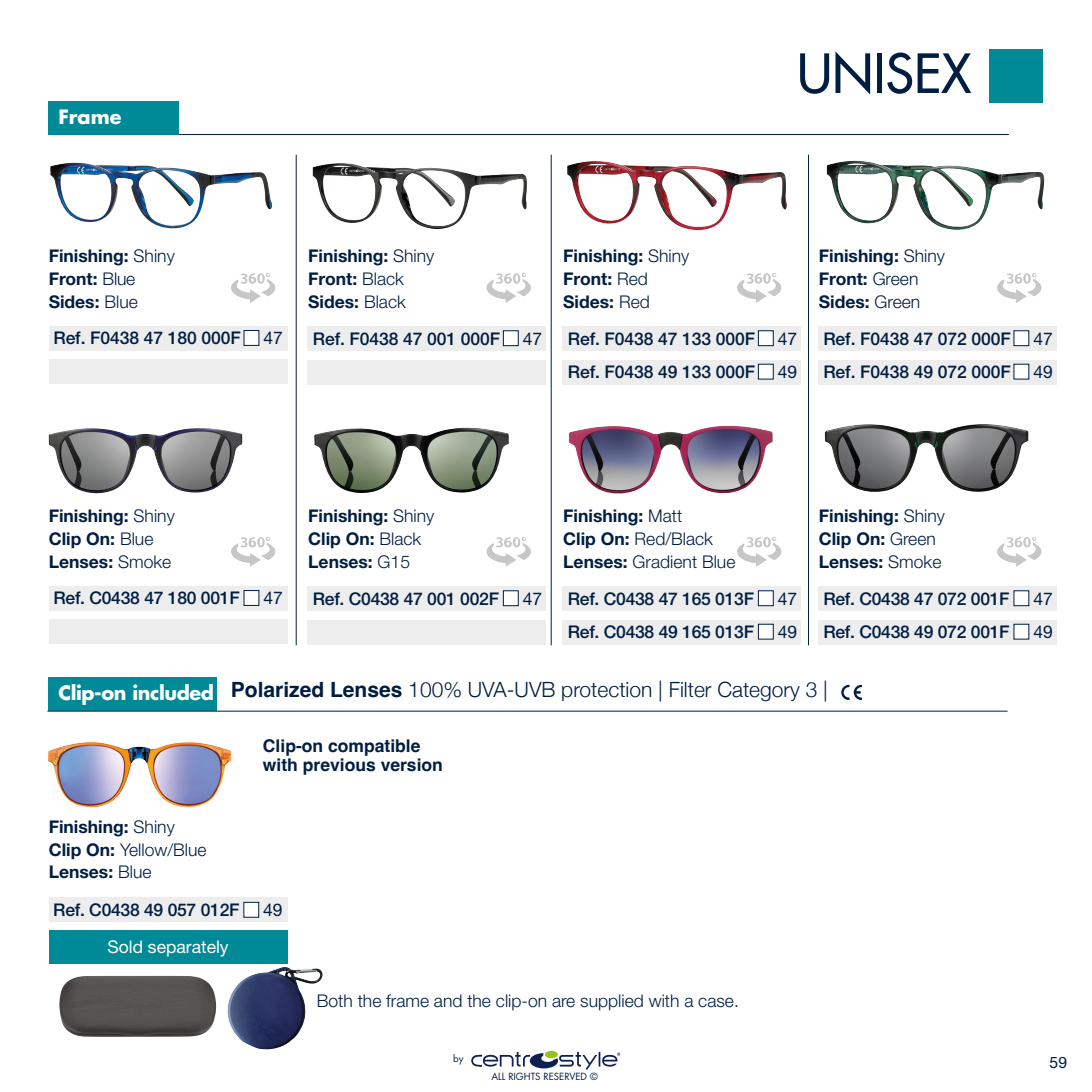
<style>
.page{position:relative;width:1092px;height:1092px;background:#fff}
.page>*{position:absolute;margin:0;border:0;box-sizing:border-box;transform-origin:0 0}
.t1{font:500 52.5px "Futura Std";color:#001e42}
.t2{font:300 21px "Helvetica Neue";color:#001e42}
.t3{font:700 19.25px "Futura Std";letter-spacing:-.02em;color:#fff}
.t4{font:700 17.5px/22.8px "Helvetica Neue LT Std";color:#001e42}
.t5{font:500 17.5px "Helvetica Neue LT Std";letter-spacing:-.015em;color:#001e42}
.t6{font:300 17.5px/22.8px "Helvetica Neue LT Std";color:#001e42}
.t7{font:700 17.5px/19.2px "Helvetica";color:#001e42}
.t8{font:17.5px "Helvetica Neue LT Std";color:#001e42}
.t9{font:17.5px "Helvetica Neue LT Std";color:#fff}
.t10{font:15.75px "Helvetica Neue LT Std";color:#001e42}
.t11{font:9.62px "Futura Std";color:#001e42}
.s1{font-weight:300}
.s2{font-weight:700}
.s3{font-family:"Helvetica";font-weight:700}
</style>
<div class="page">
<hr style="left:49px;top:134px;width:959px;height:1px;background:#001e42">
<div style="left:49px;top:101px;width:130px;height:34px;background:#008996"></div>
<hr style="left:296px;top:155px;width:1px;height:490px;background:#001e42">
<hr style="left:551px;top:155px;width:1px;height:490px;background:#001e42">
<hr style="left:808px;top:155px;width:1px;height:490px;background:#001e42">
<div style="left:989px;top:50px;width:53px;height:53px;background:#008996"></div>
<div style="left:49px;top:326px;width:238px;height:24px;background:#ededed"></div>
<div style="left:49px;top:586px;width:238px;height:24px;background:#ededed"></div>
<div style="left:49px;top:359px;width:238px;height:25px;background:#ededed"></div>
<div style="left:49px;top:619px;width:238px;height:25px;background:#ededed"></div>
<div style="left:243px;top:330px;width:16px;height:16px;background:#fff;border:1px solid #001e42"></div>
<div style="left:243px;top:590px;width:16px;height:16px;background:#fff;border:1px solid #001e42"></div>
<div style="left:307px;top:326px;width:238px;height:25px;background:#ededed"></div>
<div style="left:503px;top:330px;width:15px;height:16px;background:#fff;border:1px solid #001e42"></div>
<div style="left:307px;top:586px;width:238px;height:25px;background:#ededed"></div>
<div style="left:503px;top:590px;width:15px;height:16px;background:#fff;border:1px solid #001e42"></div>
<div style="left:307px;top:360px;width:238px;height:24px;background:#ededed"></div>
<div style="left:307px;top:619px;width:238px;height:25px;background:#ededed"></div>
<div style="left:562px;top:326px;width:238px;height:25px;background:#ededed"></div>
<div style="left:757px;top:330px;width:16px;height:16px;background:#fff;border:1px solid #001e42"></div>
<div style="left:562px;top:586px;width:238px;height:25px;background:#ededed"></div>
<div style="left:757px;top:590px;width:16px;height:16px;background:#fff;border:1px solid #001e42"></div>
<div style="left:562px;top:360px;width:238px;height:24px;background:#ededed"></div>
<div style="left:757px;top:364px;width:16px;height:15px;background:#fff"></div>
<div style="left:562px;top:619px;width:238px;height:25px;background:#ededed"></div>
<div style="left:757px;top:623px;width:16px;height:16px;background:#fff"></div>
<img style="left:50px;top:162px;width:222px;height:67px">
<img style="left:48px;top:428px;width:194px;height:66px">
<img style="left:312px;top:163px;width:215px;height:67px">
<img style="left:567px;top:161px;width:220px;height:69px">
<img style="left:314px;top:427px;width:194px;height:66px">
<img style="left:569px;top:425px;width:203px;height:69px">
<div style="left:817px;top:326px;width:239px;height:25px;background:#ededed"></div>
<div style="left:1013px;top:330px;width:16px;height:16px;background:#fff;border:1px solid #001e42"></div>
<div style="left:817px;top:586px;width:239px;height:25px;background:#ededed"></div>
<div style="left:1013px;top:590px;width:16px;height:16px;background:#fff"></div>
<div style="left:817px;top:360px;width:239px;height:24px;background:#ededed"></div>
<div style="left:1013px;top:364px;width:16px;height:15px;background:#fff"></div>
<div style="left:817px;top:619px;width:239px;height:25px;background:#ededed"></div>
<div style="left:1013px;top:623px;width:16px;height:16px;background:#fff"></div>
<img style="left:826px;top:161px;width:218px;height:69px">
<img style="left:824px;top:424px;width:204px;height:68px">
<div style="left:49px;top:896px;width:238px;height:25px;background:#ededed"></div>
<div style="left:243px;top:901px;width:16px;height:16px;background:#fff;border:1px solid #001e42"></div>
<img style="left:48px;top:742px;width:183px;height:65px">
<div style="left:49px;top:930px;width:238px;height:33px;background:#008996"></div>
<img style="left:231px;top:273px;width:45px;height:30px">
<img style="left:231px;top:537px;width:45px;height:30px">
<img style="left:486px;top:273px;width:45px;height:30px">
<img style="left:486px;top:537px;width:45px;height:30px">
<img style="left:737px;top:273px;width:45px;height:30px">
<img style="left:737px;top:537px;width:45px;height:30px">
<img style="left:997px;top:273px;width:45px;height:30px">
<img style="left:997px;top:537px;width:45px;height:30px">
<div style="left:49px;top:677px;width:168px;height:33px;background:#008996"></div>
<img style="left:59px;top:975px;width:157px;height:61px">
<img style="left:227px;top:967px;width:96px;height:83px">
<hr style="left:47px;top:710px;width:960px;height:1px;background:#001e42">
<svg style="left:841px;top:684px;width:20px;height:16px"></svg>
<svg style="left:471px;top:1051px;width:149px;height:18px"></svg>
<p class="t3" style="left:58px;top:104px;width:65px">Frame</p>
<h1 class="t1" style="left:797px;top:41px;width:176px">UNISEX</h1>
<p class="t4" style="left:49px;top:244px;width:128px">Finishing: <span class="s1">Shiny<br></span>Front: <span class="s1">Blue<br></span>Sides: <span class="s1">Blue</span></p>
<p class="t5" style="left:53px;top:327px;width:189px">Ref. F0438 47 180 000F</p>
<p class="t8" style="left:263px;top:327px;width:21px">47</p>
<p class="t4" style="left:308px;top:244px;width:128px">Finishing: <span class="s1">Shiny<br></span>Front: <span class="s1">Black<br></span>Sides: <span class="s1">Black</span></p>
<p class="t4" style="left:563px;top:244px;width:128px">Finishing: <span class="s1">Shiny<br></span>Front: <span class="s1">Red<br></span>Sides: <span class="s1">Red</span></p>
<p class="t4" style="left:818px;top:244px;width:128px">Finishing: <span class="s1">Shiny<br></span>Front: <span class="s1">Green<br></span>Sides: <span class="s1">Green</span></p>
<p class="t5" style="left:313px;top:328px;width:189px">Ref. F0438 47 001 000F</p>
<p class="t8" style="left:522px;top:328px;width:21px">47</p>
<p class="t5" style="left:567px;top:328px;width:189px">Ref. F0438 47 133 000F</p>
<p class="t8" style="left:777px;top:328px;width:21px">47</p>
<p class="t5" style="left:823px;top:328px;width:189px">Ref. F0438 47 072 000F</p>
<p class="t8" style="left:1033px;top:328px;width:21px">47</p>
<p class="t5" style="left:567px;top:361px;width:189px">Ref. F0438 49 133 000F</p>
<p class="t8" style="left:777px;top:361px;width:21px">49</p>
<p class="t5" style="left:823px;top:361px;width:189px">Ref. F0438 49 072 000F</p>
<p class="t8" style="left:1033px;top:361px;width:21px">49</p>
<p class="t4" style="left:49px;top:504px;width:128px">Finishing: <span class="s1">Shiny<br></span>Clip On: <span class="s1">Blue<br></span>Lenses: <span class="s1">Smoke</span></p>
<p class="t5" style="left:53px;top:587px;width:188px">Ref. C0438 47 180 001F</p>
<p class="t8" style="left:263px;top:587px;width:21px">47</p>
<p class="t4" style="left:308px;top:504px;width:128px">Finishing: <span class="s1">Shiny<br></span>Clip On: <span class="s1">Black<br></span>Lenses: <span class="s1">G15</span></p>
<p class="t6" style="left:563px;top:504px;width:174px"><span class="s2">Finishing:</span> Matt<br><span class="s2">Clip On:</span> Red/Black<br><span class="s2">Lenses:</span> Gradient Blue</p>
<p class="t4" style="left:818px;top:504px;width:128px">Finishing: <span class="s1">Shiny<br></span>Clip On: <span class="s1">Green<br></span>Lenses: <span class="s1">Smoke</span></p>
<p class="t5" style="left:313px;top:588px;width:188px">Ref. C0438 47 001 002F</p>
<p class="t8" style="left:522px;top:588px;width:21px">47</p>
<p class="t5" style="left:567px;top:588px;width:188px">Ref. C0438 47 165 013F</p>
<p class="t8" style="left:777px;top:588px;width:21px">47</p>
<p class="t5" style="left:823px;top:588px;width:188px">Ref. C0438 47 072 001F</p>
<p class="t8" style="left:1033px;top:588px;width:21px">47</p>
<p class="t5" style="left:567px;top:621px;width:188px">Ref. C0438 49 165 013F</p>
<p class="t8" style="left:777px;top:621px;width:21px">49</p>
<p class="t5" style="left:823px;top:621px;width:188px">Ref. C0438 49 072 001F</p>
<p class="t8" style="left:1033px;top:621px;width:21px">49</p>
<p class="t3" style="left:58px;top:679px;width:157px">Clip-on included</p>
<p class="t2" style="left:231px;top:673px;width:598px"><span class="s3">Polarized Lenses</span> 100% UVA-UVB protection | Filter Category 3 |</p>
<p class="t7" style="left:263px;top:737px;width:181px">Clip-on compatible with previous version</p>
<p class="t4" style="left:49px;top:814px;width:159px">Finishing: <span class="s1">Shiny<br></span>Clip On: <span class="s1">Yellow/Blue<br></span>Lenses: <span class="s1">Blue</span></p>
<p class="t5" style="left:53px;top:899px;width:188px">Ref. C0438 49 057 012F</p>
<p class="t8" style="left:263px;top:899px;width:21px">49</p>
<p class="t9" style="left:107px;top:936px;width:123px">Sold separately</p>
<p class="t6" style="left:317px;top:989px;width:423px">Both the frame and the clip-on are supplied with a case.</p>
<p class="t11" style="left:453px;top:1051px;width:12px">by</p>
<p class="t11" style="left:491px;top:1070px;width:108px">ALL RIGHTS RESERVED ©</p>
<p class="t10" style="left:1049px;top:1052px;width:19px">59</p>
</div>
